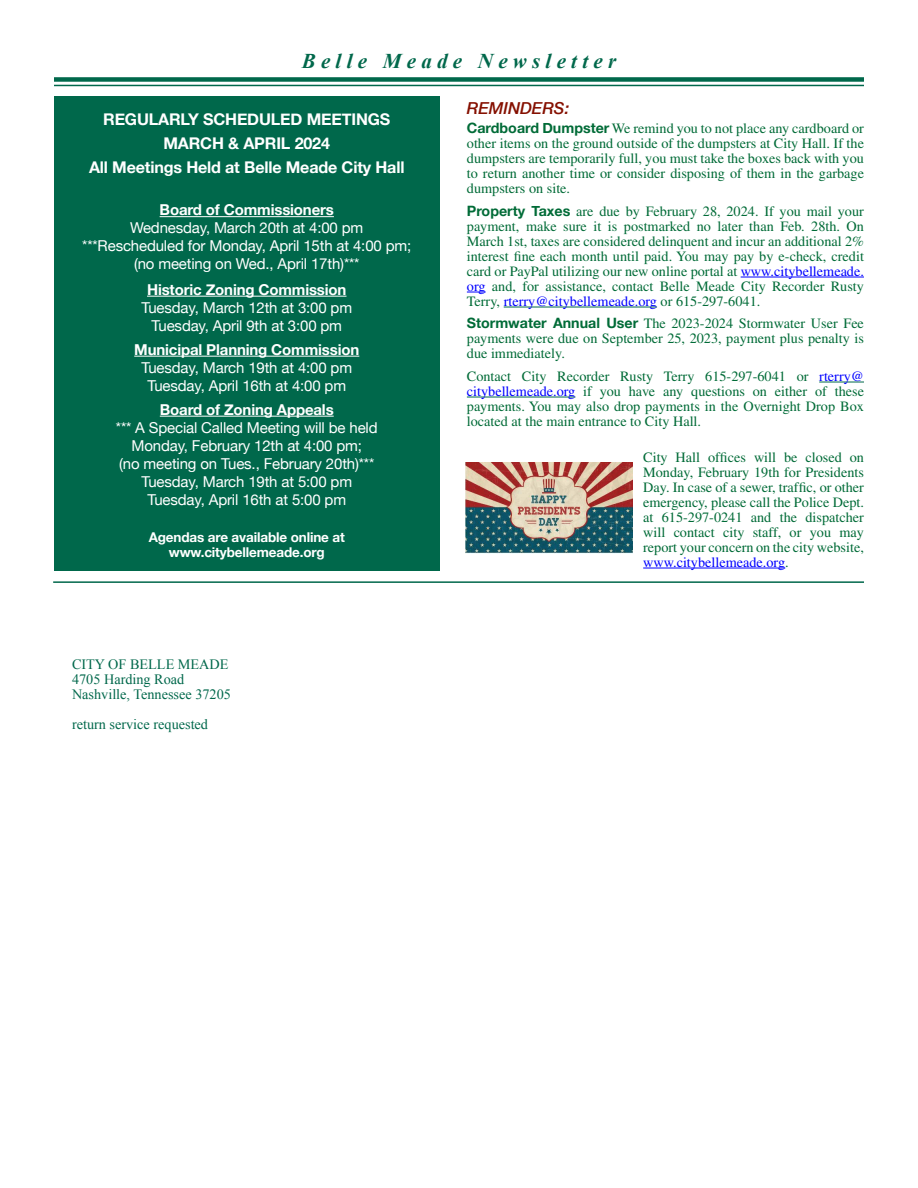
<style>
.page{position:relative;width:918px;height:1188px;background:#fff}
.page>*{position:absolute;margin:0;border:0;box-sizing:border-box;transform-origin:0 0}
.t1{font:italic 700 21px "Times New Roman";letter-spacing:.25em;color:#00684b}
.t2{font:italic 500 16.5px "Helvetica Neue";color:#851001}
.t3{font:700 16.2px/24px "Helvetica Neue";letter-spacing:-.01em;color:#fff;text-align:center}
.t4{font:15px/18px "Helvetica Neue";letter-spacing:-.01em;color:#fff;text-align:center}
.t5{font:700 15px "Helvetica Neue";letter-spacing:-.01em;color:#fff}
.t6{font:14.25px/15px "Times";color:#006b37;text-align:justify}
.t7{font:14.25px/15px "Times New Roman";color:#00684b}
.t8{font:700 13.5px/15px "Helvetica Neue";letter-spacing:-.01em;color:#fff;text-align:center}
.s1{font-family:"Helvetica Neue";font-weight:700}
.s2{color:#00f}
</style>
<div class="page">
<div style="left:54px;top:77px;width:810px;height:5px;background:#00684b"></div>
<hr style="left:54px;top:85px;width:810px;height:1px;background:#00684b">
<hr style="left:53px;top:581px;width:811px;height:2px;background:#00684b">
<div style="left:54px;top:96px;width:386px;height:475px;background:#00684b"></div>
<hr style="left:160px;top:216px;width:174px;height:1px;background:#fff">
<hr style="left:147px;top:296px;width:200px;height:1px;background:#fff">
<hr style="left:134px;top:356px;width:225px;height:1px;background:#fff">
<hr style="left:160px;top:416px;width:174px;height:1px;background:#fff">
<hr style="left:741px;top:277px;width:123px;height:1px;background:#00f">
<svg style="left:467px;top:292px;width:19px;height:1px"></svg>
<hr style="left:504px;top:307px;width:153px;height:1px;background:#00684b">
<hr style="left:819px;top:382px;width:45px;height:1px;background:#00684b">
<hr style="left:467px;top:397px;width:108px;height:1px;background:#00684b">
<hr style="left:643px;top:568px;width:142px;height:1px;background:#00f">
<img style="left:465px;top:463px;width:168px;height:90px">
<h1 class="t1" style="left:302px;top:47px;width:316px">Belle Meade Newsletter</h1>
<p class="t3" style="left:89px;top:108px;width:317px">REGULARLY SCHEDULED MEETINGS<br>MARCH &amp; APRIL 2024<br>All Meetings Held at Belle Meade City Hall</p>
<p class="t5" style="left:160px;top:198px;width:176px">Board of Commissioners</p>
<p class="t4" style="left:82px;top:220px;width:331px">Wednesday, March 20th at 4:00 pm ***Rescheduled for Monday, April 15th at 4:00 pm; (no meeting on Wed., April 17th)***</p>
<p class="t5" style="left:147px;top:278px;width:201px">Historic Zoning Commission</p>
<p class="t4" style="left:141px;top:299px;width:212px">Tuesday, March 12th at 3:00 pm<br>Tuesday, April 9th at 3:00 pm</p>
<p class="t5" style="left:134px;top:338px;width:227px">Municipal Planning Commission</p>
<p class="t4" style="left:141px;top:359px;width:212px">Tuesday, March 19th at 4:00 pm<br>Tuesday, April 16th at 4:00 pm</p>
<p class="t5" style="left:160px;top:398px;width:175px">Board of Zoning Appeals</p>
<p class="t4" style="left:116px;top:419px;width:263px">*** A Special Called Meeting will be held Monday, February 12th at 4:00 pm;<br>(no meeting on Tues., February 20th)*** Tuesday, March 19th at 5:00 pm Tuesday, April 16th at 5:00 pm</p>
<p class="t8" style="left:149px;top:530px;width:198px">Agendas are available online at www.citybellemeade.org</p>
<p class="t7" style="left:72px;top:657px;width:161px">CITY OF BELLE MEADE<br>4705 Harding Road<br>Nashville, Tennessee 37205</p>
<p class="t7" style="left:72px;top:717px;width:138px">return service requested</p>
<p class="t2" style="left:467px;top:94px;width:104px">REMINDERS:</p>
<p class="t6" style="left:467px;top:121px;width:399px"><span class="s1">Cardboard Dumpster</span> We remind you to not place any cardboard or other items on the ground outside of the dumpsters at City Hall. If the dumpsters are temporarily full, you must take the boxes back with you to return another time or consider disposing of them in the garbage dumpsters on site.</p>
<p class="t6" style="left:467px;top:203px;width:399px"><span class="s1">Property Taxes</span> are due by February 28, 2024. If you mail your payment, make sure it is postmarked no later than Feb. 28th. On March 1st, taxes are considered delinquent and incur an additional 2% interest fine each month until paid. You may pay by e-check, credit card or PayPal utilizing our new online portal at <span class="s2">www.citybellemeade. org</span> and, for assistance, contact Belle Meade City Recorder Rusty Terry, <span class="s2">rterry@citybellemeade.org</span> or 615-297-6041.</p>
<p class="t6" style="left:467px;top:316px;width:399px"><span class="s1">Stormwater Annual User</span> The 2023-2024 Stormwater User Fee payments were due on September 25, 2023, payment plus penalty is due immediately.</p>
<p class="t6" style="left:467px;top:368px;width:399px">Contact City Recorder Rusty Terry 615-297-6041 or <span class="s2">rterry@ citybellemeade.org</span> if you have any questions on either of these payments. You may also drop payments in the Overnight Drop Box located at the main entrance to City Hall.</p>
<p class="t6" style="left:643px;top:449px;width:222px">City Hall offices will be closed on Monday, February 19th for Presidents Day. In case of a sewer, traffic, or other emergency, please call the Police Dept. at 615-297-0241 and the dispatcher will contact city staff, or you may report your concern on the city website, <span class="s2">www.citybellemeade.org</span>.</p>
</div>
